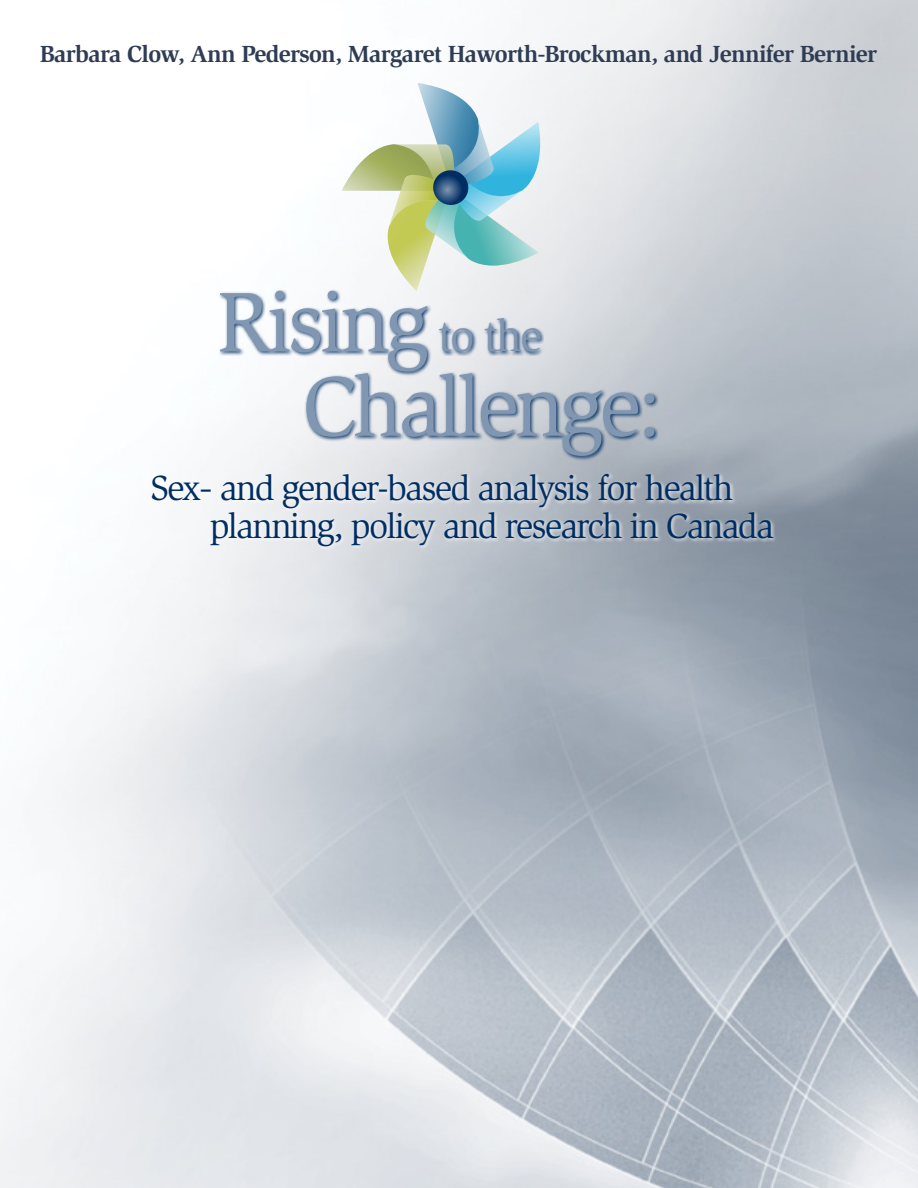
<style>
.page{position:relative;width:918px;height:1188px;background:#fff}
.page>*{position:absolute;margin:0;border:0;box-sizing:border-box;transform-origin:0 0}
.t1{font:87px/84.3px "Slimbach";letter-spacing:-.05em;color:#8096b1}
.t2{font:36px/38.4px "Slimbach";letter-spacing:-.05em;color:#002d62}
.t3{font:700 24px "Slimbach";letter-spacing:-.03em;color:#2f3d54}
.s1{font-size:45.9px}
</style>
<div class="page">
<img style="left:0;top:0;width:918px;height:1188px">
<div style="left:217px;top:288px;width:215px;height:88px;background:#002d62;opacity:.9"></div>
<div style="left:437px;top:316px;width:107px;height:40px;background:#002d62;opacity:.9"></div>
<div style="left:304px;top:371px;width:354px;height:89px;background:#002d62;opacity:.9"></div>
<div style="left:150px;top:470px;width:587px;height:42px;background:#fff;opacity:.75"></div>
<div style="left:208px;top:510px;width:570px;height:41px;background:#fff;opacity:.75"></div>
<svg style="left:342px;top:83px;width:198px;height:208px"></svg>
<p class="t3" style="left:40px;top:40px;width:839px">Barbara Clow, Ann Pederson, Margaret Haworth‑Brockman, and Jennifer Bernier</p>
<h1 class="t1" style="left:302px;top:281px;width:362px;text-indent:-85px">Rising <span class="s1">to the<br></span>Challenge:</h1>
<p class="t2" style="left:210px;top:468px;width:566px;text-indent:-59px">Sex‑ and gender‑based analysis for health planning, policy and research in Canada</p>
</div>
